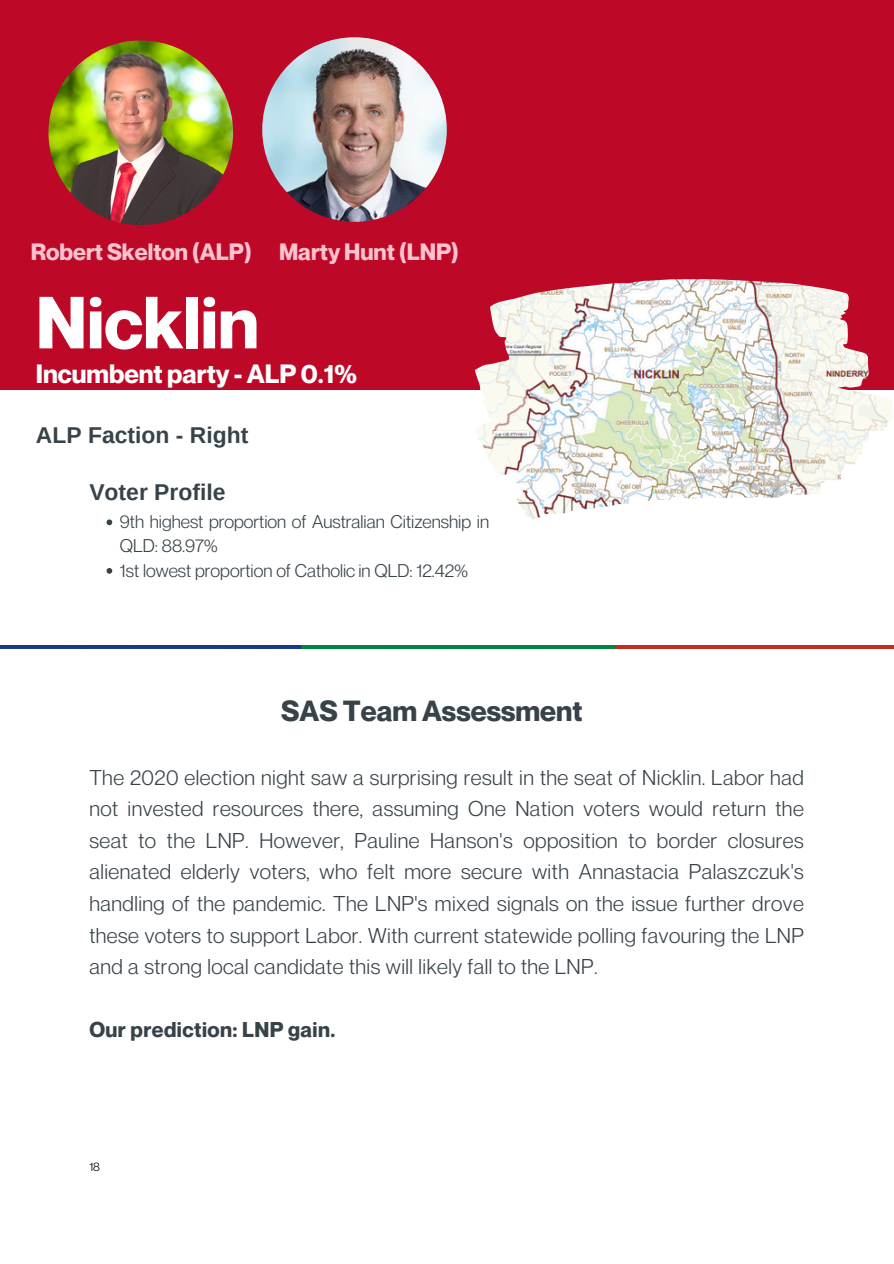
<style>
.page{position:relative;width:894px;height:1264px;background:#fff}
.page>*{position:absolute;margin:0;border:0;box-sizing:border-box;transform-origin:0 0}
.t1{font:700 72px "Neue Montreal";color:#fff}
.t2{font:700 28.5px "Neue Montreal";color:#374349}
.t3{font:700 25.95px "Neue Montreal";color:#fff}
.t4{font:700 23.1px "Neue Montreal";color:#ffc3cd}
.t5{font:700 22.95px "Arimo";color:#374349}
.t6{font:21px/31.5px "Neue Montreal";letter-spacing:.02em;color:#374349;text-align:justify}
.t7{font:700 21px "Neue Montreal";letter-spacing:.02em;color:#374349}
.t8{font:18px/24.3px "Neue Montreal";color:#374349}
.t9{font:12px "Neue Montreal";color:#000}
</style>
<div class="page">
<div style="left:0;top:0;width:893px;height:390px;background:#bd0828"></div>
<img style="left:48px;top:40px;width:185px;height:185px;border-radius:50%">
<img style="left:262px;top:37px;width:184px;height:185px;border-radius:50%">
<img style="left:474px;top:279px;width:418px;height:240px">
<img style="left:0;top:645px;width:893px;height:4px">
<svg style="left:106px;top:519px;width:6px;height:6px"></svg>
<svg style="left:106px;top:568px;width:6px;height:5px"></svg>
<p class="t4" style="left:31px;top:237px;width:222px">Robert Skelton (ALP)</p>
<h2 class="t4" style="left:279px;top:237px;width:181px">Marty Hunt (LNP)</h2>
<h1 class="t1" style="left:36px;top:278px;width:224px">Nicklin</h1>
<h4 class="t3" style="left:36px;top:358px;width:322px">Incumbent party - ALP 0.1%</h4>
<p class="t5" style="left:36px;top:422px;width:214px">ALP Faction - Right</p>
<p class="t5" style="left:89px;top:479px;width:138px">Voter Profile</p>
<p class="t8" style="left:120px;top:509px;width:370px">9th highest proportion of Australian Citizenship in<br>QLD: 88.97%</p>
<h2 class="t8" style="left:120px;top:558px;width:349px">1st lowest proportion of Catholic in QLD: 12.42%</h2>
<h3 class="t2" style="left:281px;top:693px;width:302px">SAS Team Assessment</h3>
<h3 class="t6" style="left:89px;top:761px;width:715px">The 2020 election night saw a surprising result in the seat of Nicklin. Labor had not invested resources there, assuming One Nation voters would return the seat to the LNP. However, Pauline Hanson's opposition to border closures alienated elderly voters, who felt more secure with Annastacia Palaszczuk's handling of the pandemic. The LNP's mixed signals on the issue further drove these voters to support Labor. With current statewide polling favouring the LNP and a strong local candidate this will likely fall to the LNP.</h3>
<p class="t7" style="left:89px;top:1016px;width:247px">Our prediction: LNP gain.</p>
<h3 class="t9" style="left:89px;top:1159px;width:12px">18</h3>
</div>
